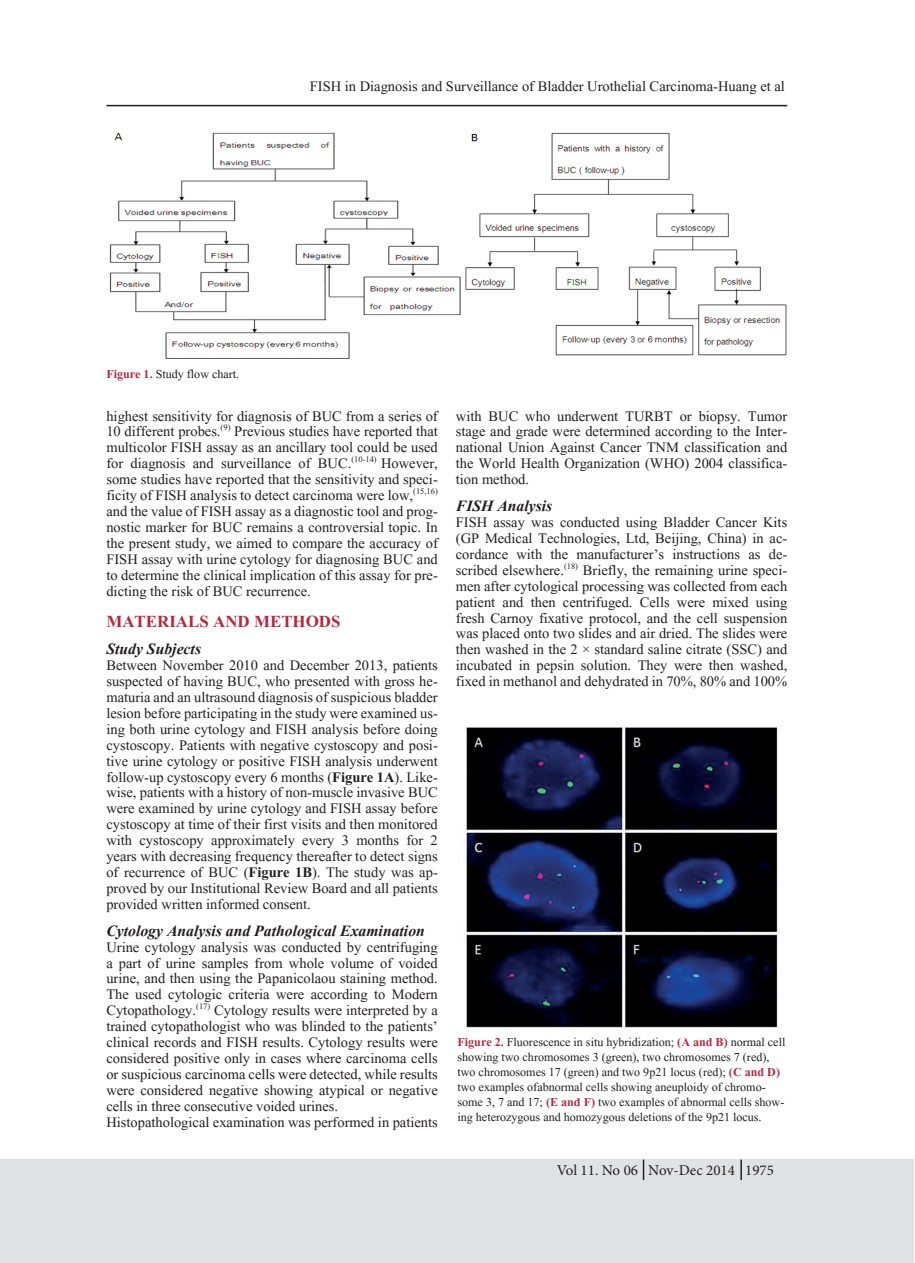
<style>
.page{position:relative;width:915px;height:1263px;background:#fff}
.page>*{position:absolute;margin:0;border:0;box-sizing:border-box;transform-origin:0 0}
.t1{font:700 21px "Aparajita";color:#b62841}
.t2{font:italic 700 19.5px "Aparajita";color:#231f20}
.t3{font:18px/15.9px "Aparajita";color:#231f20;text-align:justify}
.t4{font:15px/15px "Aparajita";color:#231f20}
.t5{font:15px "Minion Pro";color:#231f20}
.s1{font-weight:700;color:#b62841}
.s2{font-weight:700}
</style>
<div class="page">
<div style="left:0;top:1159px;width:913px;height:104px;background:#e1e2e4"></div>
<hr style="left:106px;top:105px;width:681px;height:1px;background:#231f20">
<img style="left:109px;top:132px;width:678px;height:227px">
<hr style="left:642px;top:1159px;width:2px;height:21px;background:#231f20">
<svg style="left:740px;top:1159px;width:1px;height:21px"></svg>
<img style="left:458px;top:727px;width:322px;height:303px">
<p class="t3" style="left:310px;top:80px;width:476px">FISH in Diagnosis and Surveillance of Bladder Urothelial Carcinoma-Huang et al</p>
<p class="t4" style="left:106px;top:368px;width:134px"><span class="s1">Figure 1.</span> Study flow chart.</p>
<p class="t3" style="left:106px;top:410px;width:333px">highest sensitivity for diagnosis of BUC from a series of 10 different probes.<sup>(9)</sup> Previous studies have reported that multicolor FISH assay as an ancillary tool could be used for diagnosis and surveillance of BUC.<sup>(10-14)</sup> However, some studies have reported that the sensitivity and speci&shy;ficity of FISH analysis to detect carcinoma were low,<sup>(15,16) </sup>and the value of FISH assay as a diagnostic tool and prog&shy;nostic marker for BUC remains a controversial topic. In the present study, we aimed to compare the accuracy of FISH assay with urine cytology for diagnosing BUC and to determine the clinical implication of this assay for pre&shy;dicting the risk of BUC recurrence.</p>
<p class="t1" style="left:106px;top:612px;width:235px">MATERIALS AND METHODS</p>
<p class="t2" style="left:106px;top:640px;width:96px">Study Subjects</p>
<p class="t3" style="left:106px;top:659px;width:333px">Between November 2010 and December 2013, patients suspected of having BUC, who presented with gross he&shy;maturia and an ultrasound diagnosis of suspicious bladder lesion before participating in the study were examined us&shy;ing both urine cytology and FISH analysis before doing cystoscopy. Patients with negative cystoscopy and posi&shy;tive urine cytology or positive FISH analysis underwent follow-up cystoscopy every 6 months (<span class="s2">Figure 1A</span>). Like&shy;wise, patients with a history of non-muscle invasive BUC were examined by urine cytology and FISH assay before cystoscopy at time of their first visits and then monitored with cystoscopy approximately every 3 months for 2 years with decreasing frequency thereafter to detect signs of recurrence of BUC (<span class="s2">Figure 1B</span>). The study was ap&shy;proved by our Institutional Review Board and all patients provided written informed consent.</p>
<p class="t2" style="left:106px;top:921px;width:320px">Cytology Analysis and Pathological Examination</p>
<p class="t3" style="left:106px;top:941px;width:333px">Urine cytology analysis was conducted by centrifuging a part of urine samples from whole volume of voided urine, and then using the Papanicolaou staining method.<br>The used cytologic criteria were according to Modern Cytopathology.<sup>(17)</sup> Cytology results were interpreted by a trained cytopathologist who was blinded to the patients’ clinical records and FISH results. Cytology results were considered positive only in cases where carcinoma cells or suspicious carcinoma cells were detected, while results were considered negative showing atypical or negative cells in three consecutive voided urines.</p>
<p class="t3" style="left:106px;top:1115px;width:333px">Histopathological examination was performed in patients</p>
<p class="t3" style="left:455px;top:410px;width:333px">with BUC who underwent TURBT or biopsy. Tumor stage and grade were determined according to the Inter&shy;national Union Against Cancer TNM classification and the World Health Organization (WHO) 2004 classifica&shy;tion method.</p>
<p class="t2" style="left:455px;top:497px;width:98px">FISH Analysis</p>
<p class="t3" style="left:455px;top:516px;width:333px">FISH assay was conducted using Bladder Cancer Kits (GP Medical Technologies, Ltd, Beijing, China) in ac&shy;cordance with the manufacturer’s instructions as de&shy;scribed elsewhere.<sup>(18)</sup> Briefly, the remaining urine speci&shy;men after cytological processing was collected from each patient and then centrifuged. Cells were mixed using fresh Carnoy fixative protocol, and the cell suspension was placed onto two slides and air dried. The slides were then washed in the 2 × standard saline citrate (SSC) and incubated in pepsin solution. They were then washed, fixed in methanol and dehydrated in 70%, 80% and 100%</p>
<p class="t4" style="left:457px;top:1036px;width:329px"><span class="s1">Figure 2.</span> Fluorescence in situ hybridization; <span class="s1">(A and B)</span> normal cell showing two chromosomes 3 (green), two chromosomes 7 (red), two chromosomes 17 (green) and two 9p21 locus (red); <span class="s1">(C and D) </span>two examples ofabnormal cells showing aneuploidy of chromo&shy;some 3, 7 and 17; <span class="s1">(E and F)</span> two examples of abnormal cells show&shy;ing heterozygous and homozygous deletions of the 9p21 locus.</p>
<p class="t5" style="left:556px;top:1160px;width:219px">Vol 11. No 06 Nov-Dec 2014 1975</p>
</div>
